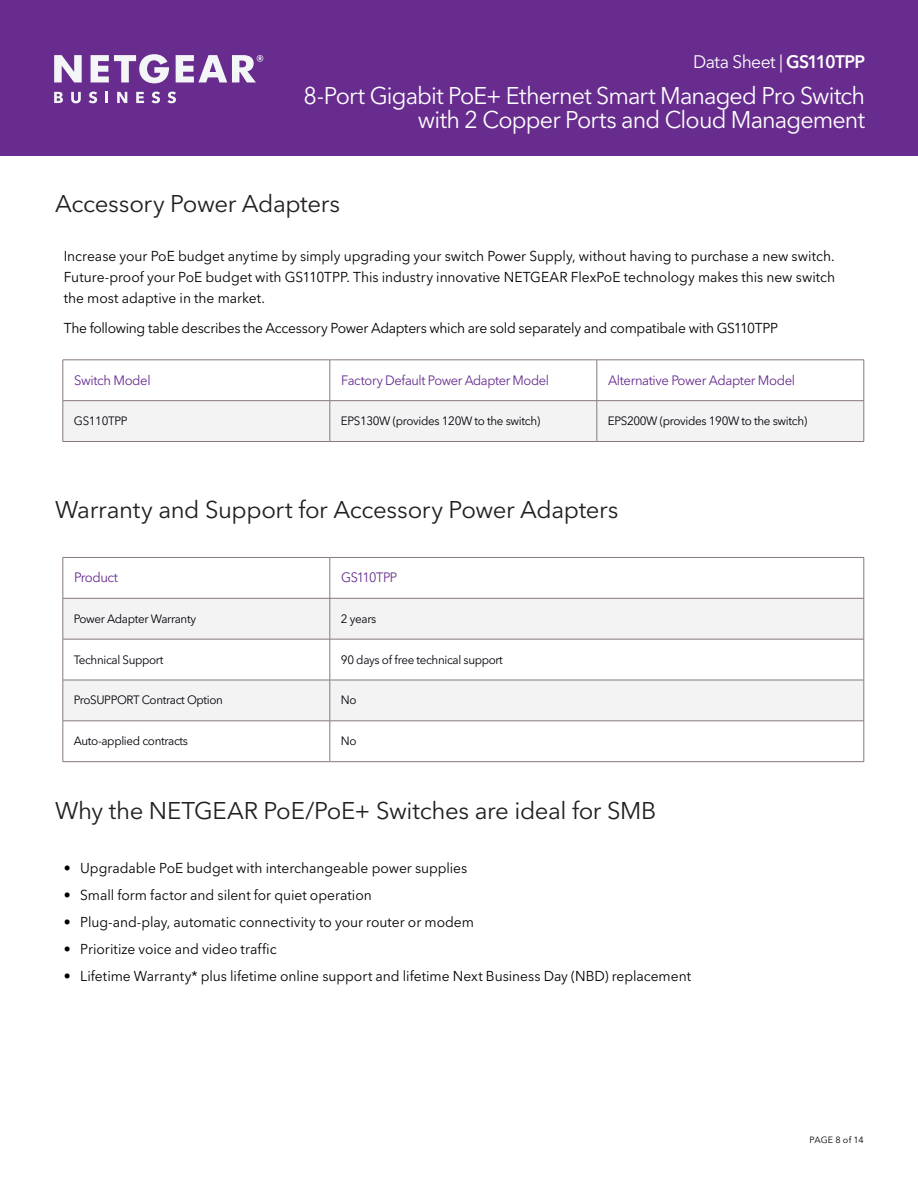
<style>
.page{position:relative;width:918px;height:1188px;background:#fff}
.page>*{position:absolute;margin:0;border:0;box-sizing:border-box;transform-origin:0 0}
.t1{font:24px "Avenir Next LT Pro";letter-spacing:-.015em;color:#231f20}
.t2{font:24px/24px "Avenir Next LT Pro";letter-spacing:-.035em;color:#fff;text-align:right}
.t3{font:18px "Avenir Next LT Pro";letter-spacing:-.03em;color:#fff}
.t4{font:14.25px/21px "Avenir Next LT Pro";letter-spacing:-.005em;color:#000001;text-align:justify}
.t5{font:14.25px "Avenir Next LT Pro";letter-spacing:-.025em;color:#000001}
.t6{font:13.5px "Avenir Next LT Pro";letter-spacing:-.03em;color:#672c8e}
.t7{font:13.5px "Avenir Next LT Pro";letter-spacing:-.03em;color:#672c8e;scale:.95 1}
.t8{font:12px "Avenir Next LT Pro";letter-spacing:-.03em;color:#000108}
.t9{font:9px "Avenir Next LT Pro";letter-spacing:.005em;color:#000001}
.s1{font-weight:600}
</style>
<div class="page">
<div style="left:0;top:0;width:918px;height:156px;background:#672c8e"></div>
<svg style="left:54px;top:92px;width:9px;height:11px"></svg>
<svg style="left:71px;top:92px;width:10px;height:11px"></svg>
<svg style="left:89px;top:92px;width:8px;height:11px"></svg>
<svg style="left:106px;top:92px;width:2px;height:11px"></svg>
<svg style="left:117px;top:92px;width:10px;height:11px"></svg>
<svg style="left:136px;top:92px;width:8px;height:11px"></svg>
<svg style="left:152px;top:92px;width:8px;height:11px"></svg>
<svg style="left:167px;top:92px;width:9px;height:11px"></svg>
<svg style="left:176px;top:55px;width:87px;height:27px"></svg>
<svg style="left:91px;top:54px;width:78px;height:29px"></svg>
<svg style="left:54px;top:55px;width:28px;height:27px"></svg>
<svg style="left:64px;top:361px;width:800px;height:80px"></svg>
<hr style="left:63px;top:360px;width:1px;height:40px;background:#857a77">
<hr style="left:63px;top:360px;width:267px;height:1px;background:#857a77">
<hr style="left:597px;top:360px;width:267px;height:1px;background:#857a77">
<hr style="left:330px;top:360px;width:1px;height:40px;background:#857a77">
<hr style="left:330px;top:360px;width:267px;height:1px;background:#857a77">
<hr style="left:597px;top:360px;width:1px;height:40px;background:#857a77">
<hr style="left:864px;top:360px;width:1px;height:40px;background:#857a77">
<hr style="left:63px;top:401px;width:1px;height:40px;background:#857a77">
<hr style="left:63px;top:400px;width:267px;height:1px;background:#857a77">
<hr style="left:597px;top:400px;width:267px;height:1px;background:#857a77">
<hr style="left:330px;top:400px;width:267px;height:1px;background:#857a77">
<hr style="left:330px;top:401px;width:1px;height:40px;background:#857a77">
<hr style="left:597px;top:401px;width:1px;height:40px;background:#857a77">
<hr style="left:864px;top:401px;width:1px;height:40px;background:#857a77">
<hr style="left:63px;top:441px;width:267px;height:1px;background:#857a77">
<hr style="left:597px;top:441px;width:267px;height:1px;background:#857a77">
<hr style="left:330px;top:441px;width:267px;height:1px;background:#857a77">
<svg style="left:64px;top:558px;width:800px;height:40px"></svg>
<div style="left:64px;top:599px;width:800px;height:40px;background:#f3f3f3"></div>
<svg style="left:64px;top:640px;width:800px;height:121px"></svg>
<hr style="left:63px;top:558px;width:1px;height:40px;background:#857a77">
<hr style="left:63px;top:557px;width:267px;height:1px;background:#857a77">
<hr style="left:330px;top:558px;width:1px;height:40px;background:#857a77">
<hr style="left:330px;top:557px;width:534px;height:1px;background:#857a77">
<hr style="left:864px;top:558px;width:1px;height:40px;background:#857a77">
<hr style="left:63px;top:598px;width:1px;height:41px;background:#857a77">
<hr style="left:63px;top:639px;width:1px;height:41px;background:#857a77">
<hr style="left:63px;top:680px;width:1px;height:41px;background:#857a77">
<hr style="left:63px;top:721px;width:1px;height:40px;background:#857a77">
<hr style="left:63px;top:598px;width:267px;height:1px;background:#857a77">
<hr style="left:330px;top:598px;width:534px;height:1px;background:#857a77">
<hr style="left:330px;top:598px;width:1px;height:41px;background:#857a77">
<hr style="left:864px;top:598px;width:1px;height:41px;background:#857a77">
<hr style="left:330px;top:639px;width:1px;height:41px;background:#857a77">
<hr style="left:864px;top:639px;width:1px;height:41px;background:#857a77">
<hr style="left:330px;top:680px;width:1px;height:41px;background:#857a77">
<hr style="left:864px;top:680px;width:1px;height:41px;background:#857a77">
<hr style="left:330px;top:721px;width:1px;height:40px;background:#857a77">
<hr style="left:864px;top:721px;width:1px;height:40px;background:#857a77">
<hr style="left:63px;top:639px;width:267px;height:1px;background:#857a77">
<hr style="left:63px;top:680px;width:267px;height:1px;background:#857a77">
<hr style="left:63px;top:721px;width:267px;height:1px;background:#857a77">
<hr style="left:63px;top:761px;width:267px;height:1px;background:#857a77">
<hr style="left:330px;top:639px;width:534px;height:1px;background:#857a77">
<hr style="left:330px;top:680px;width:534px;height:1px;background:#857a77">
<hr style="left:330px;top:721px;width:534px;height:1px;background:#857a77">
<hr style="left:330px;top:761px;width:534px;height:1px;background:#857a77">
<p class="t3" style="left:693px;top:50px;width:173px">Data Sheet | <span class="s1">GS110TPP</span></p>
<h1 class="t2" style="left:303px;top:83px;width:563px">8-Port Gigabit PoE+ Ethernet Smart Managed Pro Switch with 2 Copper Ports and Cloud Management</h1>
<h1 class="t1" style="left:55px;top:189px;width:287px">Accessory Power Adapters</h1>
<p class="t4" style="left:64px;top:246px;width:773px">Increase your PoE budget anytime by simply upgrading your switch Power Supply, without having to purchase a new switch.<br>Future-proof your PoE budget with GS110TPP. This industry innovative NETGEAR FlexPoE technology makes this new switch the most adaptive in the market.</p>
<p class="t5" style="left:64px;top:320px;width:716px">The following table describes the Accessory Power Adapters which are sold separately and compatibale with GS110TPP</p>
<p class="t6" style="left:74px;top:372px;width:78px">Switch Model</p>
<p class="t7" style="left:341px;top:372px;width:220px">Factory Default Power Adapter Model</p>
<p class="t6" style="left:608px;top:372px;width:188px">Alternative Power Adapter Model</p>
<p class="t8" style="left:74px;top:414px;width:55px">GS110TPP</p>
<p class="t8" style="left:341px;top:414px;width:201px">EPS130W (provides 120W to the switch)</p>
<p class="t8" style="left:608px;top:414px;width:201px">EPS200W (provides 190W to the switch)</p>
<h1 class="t1" style="left:55px;top:495px;width:565px">Warranty and Support for Accessory Power Adapters</h1>
<p class="t6" style="left:74px;top:570px;width:45px">Product</p>
<p class="t7" style="left:341px;top:570px;width:61px">GS110TPP</p>
<p class="t8" style="left:74px;top:611px;width:124px">Power Adapter Warranty</p>
<p class="t8" style="left:341px;top:611px;width:37px">2 years</p>
<p class="t8" style="left:74px;top:652px;width:91px">Technical Support</p>
<p class="t8" style="left:341px;top:652px;width:164px">90 days of free technical support</p>
<p class="t8" style="left:74px;top:693px;width:151px">ProSUPPORT Contract Option</p>
<p class="t8" style="left:341px;top:693px;width:17px">No</p>
<p class="t8" style="left:74px;top:734px;width:116px">Auto-applied contracts</p>
<p class="t8" style="left:341px;top:734px;width:17px">No</p>
<h1 class="t1" style="left:55px;top:796px;width:603px">Why the NETGEAR PoE/PoE+ Switches are ideal for SMB</h1>
<p class="t4" style="left:64px;top:858px;width:405px">• Upgradable PoE budget with interchangeable power supplies</p>
<p class="t4" style="left:64px;top:885px;width:310px">• Small form factor and silent for quiet operation</p>
<p class="t4" style="left:64px;top:912px;width:412px">• Plug-and-play, automatic connectivity to your router or modem</p>
<p class="t4" style="left:64px;top:939px;width:214px">• Prioritize voice and video traffic</p>
<p class="t4" style="left:64px;top:966px;width:629px">• Lifetime Warranty* plus lifetime online support and lifetime Next Business Day (NBD) replacement</p>
<p class="t9" style="left:809px;top:1134px;width:56px">PAGE 8 of 14</p>
</div>
